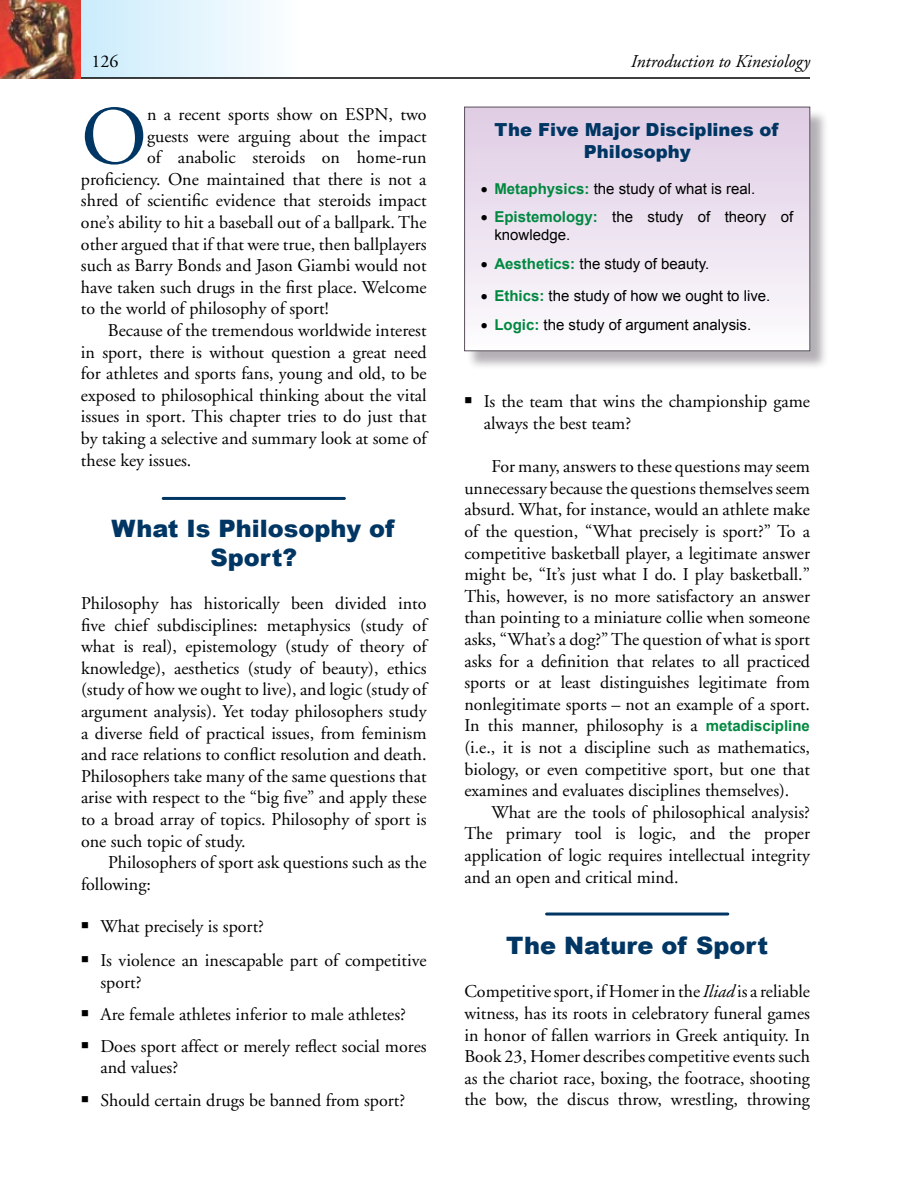
<style>
.page{position:relative;width:918px;height:1188px;background:#fff}
.page>*{position:absolute;margin:0;border:0;box-sizing:border-box;transform-origin:0 0}
.t1{font:83.1px "Adobe Garamond";color:#003663}
.t2{font:900 24px/28.5px "Arial";color:#003663;text-align:center}
.t3{font:18px/21.6px "Adobe Garamond";color:#000;text-align:justify}
.t4{font:900 18px/21.6px "Arial";color:#003663;text-align:center}
.t5{font:italic 18px "Adobe Garamond";color:#000}
.t6{font:15px/18px "Arial";color:#000}
.s1{font-weight:700;color:#008840}
.s2{font-family:"Arial";font-weight:700;font-size:15px;color:#008840}
.s3{font-style:italic}
</style>
<div class="page">
<hr style="left:81px;top:77px;width:729px;height:2px;background:#000">
<img style="left:0;top:0;width:81px;height:79px">
<div style="left:81px;top:0;width:253px;height:78px;background:linear-gradient(to right,#cbecfc,#fff)"></div>
<hr style="left:163px;top:497px;width:181px;height:3px;background:#003663">
<hr style="left:547px;top:913px;width:181px;height:3px;background:#003663">
<div style="left:467px;top:109px;width:361px;height:261px;background:#584f5b;opacity:.45"></div>
<div style="left:465px;top:107px;width:345px;height:244px;background:linear-gradient(to bottom,#dfcbe4,#fcfcfd)"></div>
<div style="left:464px;top:107px;width:346px;height:244px;border:1px solid #584f5b"></div>
<p class="t3" style="left:92px;top:51px;width:28px">126</p>
<p class="t5" style="left:631px;top:52px;width:181px">Introduction to Kinesiology</p>
<h1 class="t1" style="left:81px;top:93px;width:68px">O</h1>
<p class="t3" style="left:147px;top:104px;width:281px">n a recent sports show on ESPN, two</p>
<p class="t4" style="left:495px;top:119px;width:286px">The Five Major Disciplines of<br>Philosophy</p>
<p class="t6" style="left:481px;top:180px;width:276px">• <span class="s1">Metaphysics:</span> the study of what is real.</p>
<p class="t6" style="left:494px;top:208px;width:300px;text-indent:-14px">• <span class="s1">Epistemology:</span> the study of theory of knowledge.</p>
<p class="t6" style="left:481px;top:255px;width:230px">• <span class="s1">Aesthetics:</span> the study of beauty.</p>
<p class="t6" style="left:481px;top:287px;width:291px">• <span class="s1">Ethics:</span> the study of how we ought to live.</p>
<p class="t6" style="left:481px;top:315px;width:272px">• <span class="s1">Logic:</span> the study of argument analysis.</p>
<p class="t3" style="left:147px;top:126px;width:281px">guests were arguing about the impact</p>
<p class="t3" style="left:147px;top:147px;width:281px">of anabolic steroids on home-run</p>
<p class="t3" style="left:81px;top:169px;width:347px">proficiency. One maintained that there is not a</p>
<p class="t3" style="left:81px;top:190px;width:347px">shred of scientific evidence that steroids impact</p>
<p class="t3" style="left:81px;top:212px;width:347px">one’s ability to hit a baseball out of a ballpark. The</p>
<p class="t3" style="left:81px;top:234px;width:347px">other argued that if that were true, then ballplayers</p>
<p class="t3" style="left:81px;top:255px;width:347px">such as Barry Bonds and Jason Giambi would not</p>
<p class="t3" style="left:81px;top:277px;width:347px">have taken such drugs in the first place. Welcome</p>
<p class="t3" style="left:81px;top:298px;width:249px">to the world of philosophy of sport!</p>
<p class="t3" style="left:108px;top:320px;width:320px">Because of the tremendous worldwide interest</p>
<p class="t3" style="left:81px;top:342px;width:347px">in sport, there is without question a great need</p>
<p class="t3" style="left:81px;top:363px;width:347px">for athletes and sports fans, young and old, to be</p>
<p class="t3" style="left:81px;top:385px;width:347px">exposed to philosophical thinking about the vital</p>
<p class="t3" style="left:81px;top:406px;width:347px">issues in sport. This chapter tries to do just that</p>
<p class="t3" style="left:81px;top:428px;width:347px">by taking a selective and summary look at some of</p>
<p class="t3" style="left:81px;top:450px;width:112px">these key issues.</p>
<p class="t3" style="left:484px;top:391px;width:328px;text-indent:-20px">■ Is the team that wins the championship game always the best team?</p>
<p class="t3" style="left:464px;top:456px;width:347px;text-indent:27px">For many, answers to these questions may seem unnecessary because the questions themselves seem absurd. What, for instance, would an athlete make of the question, “What precisely is sport?” To a competitive basketball player, a legitimate answer might be, “It’s just what I do. I play basketball.” This, however, is no more satisfactory an answer than pointing to a miniature collie when someone asks, “What’s a dog?” The question of what is sport asks for a definition that relates to all practiced sports or at least distinguishes legitimate from nonlegitimate sports – not an example of a sport.<br>In this manner, philosophy is a <span class="s2">metadiscipline </span>(i.e., it is not a discipline such as mathematics, biology, or even competitive sport, but one that examines and evaluates disciplines themselves).</p>
<p class="t3" style="left:464px;top:802px;width:347px;text-indent:27px">What are the tools of philosophical analysis?<br>The primary tool is logic, and the proper application of logic requires intellectual integrity and an open and critical mind.</p>
<h2 class="t2" style="left:112px;top:514px;width:285px">What Is Philosophy of<br>Sport?</h2>
<p class="t3" style="left:81px;top:593px;width:347px">Philosophy has historically been divided into five chief subdisciplines: metaphysics (study of what is real), epistemology (study of theory of knowledge), aesthetics (study of beauty), ethics (study of how we ought to live), and logic (study of argument analysis). Yet today philosophers study a diverse field of practical issues, from feminism and race relations to conflict resolution and death.<br>Philosophers take many of the same questions that arise with respect to the “big five” and apply these to a broad array of topics. Philosophy of sport is one such topic of study.</p>
<p class="t3" style="left:81px;top:852px;width:347px;text-indent:27px">Philosophers of sport ask questions such as the following:</p>
<p class="t3" style="left:81px;top:916px;width:185px">■ What precisely is sport?</p>
<p class="t3" style="left:101px;top:950px;width:328px;text-indent:-20px">■ Is violence an inescapable part of competitive sport?</p>
<p class="t3" style="left:81px;top:1004px;width:327px">■ Are female athletes inferior to male athletes?</p>
<p class="t3" style="left:101px;top:1036px;width:328px;text-indent:-20px">■ Does sport affect or merely reflect social mores and values?</p>
<p class="t3" style="left:81px;top:1089px;width:326px">■ Should certain drugs be banned from sport?</p>
<h2 class="t2" style="left:506px;top:931px;width:263px">The Nature of Sport</h2>
<p class="t3" style="left:464px;top:981px;width:347px">Competitive sport, if Homer in the <span class="s3">Iliad</span> is a reliable witness, has its roots in celebratory funeral games in honor of fallen warriors in Greek antiquity. In Book 23, Homer describes competitive events such as the chariot race, boxing, the footrace, shooting the bow, the discus throw, wrestling, throwing</p>
</div>
